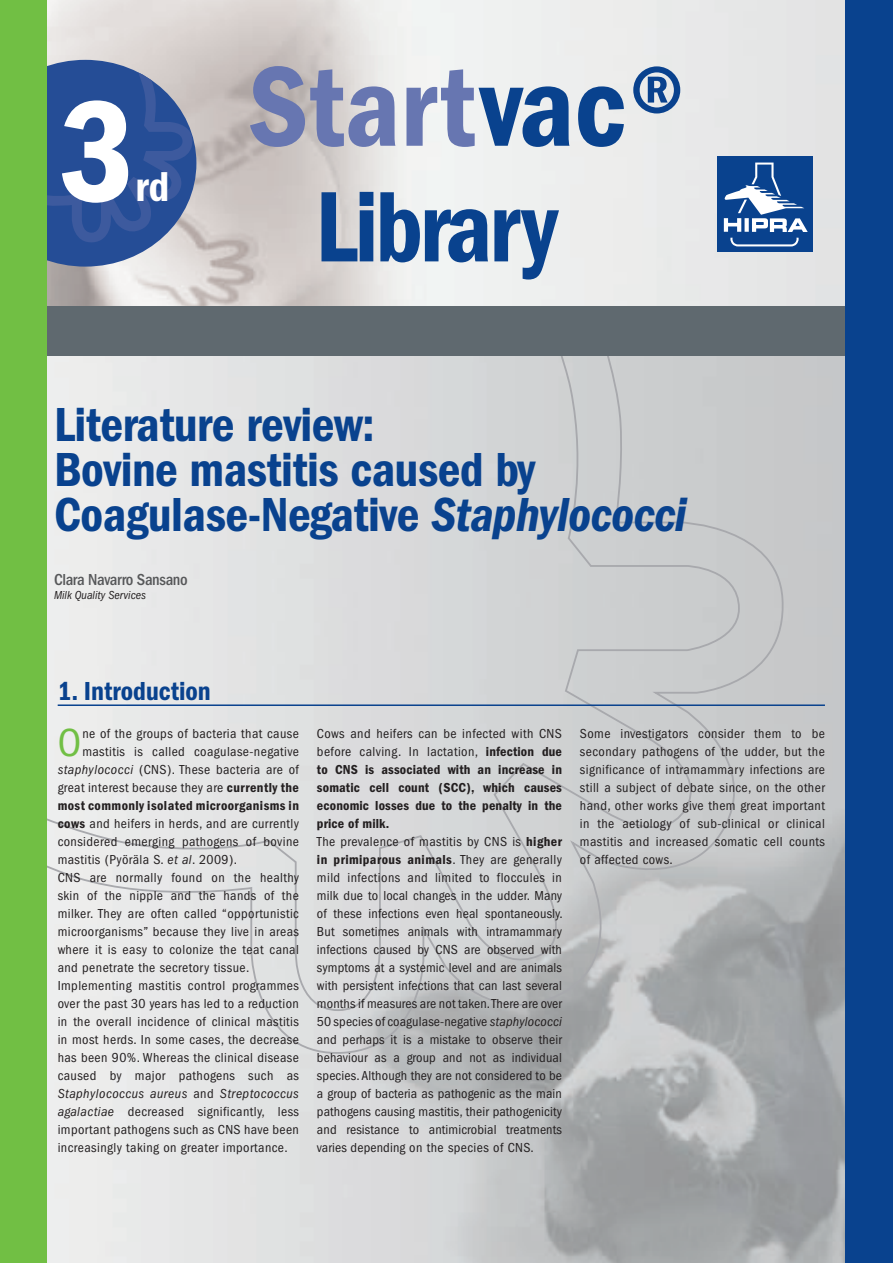
<style>
.page{position:relative;width:893px;height:1263px;background:#fff}
.page>*{position:absolute;margin:0;border:0;box-sizing:border-box;transform-origin:0 0}
.t1{font:600 condensed 148.95px "Franklin Gothic";color:#fff}
.t2{font:600 condensed 117.75px "Franklin Gothic";color:#6776b1}
.t3{font:600 condensed 103.65px "Franklin Gothic";letter-spacing:-.03em;color:#09428e;scale:.96 1}
.t4{font:600 condensed 49.5px/45px "Franklin Gothic";letter-spacing:-.01em;color:#09428e}
.t5{font:600 condensed 43.35px "Franklin Gothic";color:#fff}
.t6{font:condensed 40.5px "Franklin Gothic";color:#71bf44}
.t7{font:600 condensed 27px "Franklin Gothic";color:#09428e}
.t8{font:500 condensed 16.5px "Franklin Gothic";letter-spacing:-.02em;color:#57585a}
.t9{font:condensed 13.5px/18px "Franklin Gothic";letter-spacing:.03em;color:#231f20;text-align:justify}
.t10{font:condensed 13.5px/18px "Franklin Gothic";letter-spacing:.01em;color:#231f20}
.t11{font:600 condensed 13.5px "Franklin Gothic";letter-spacing:.03em;color:#231f20}
.t12{font:italic condensed 13.5px "Franklin Gothic";letter-spacing:.03em;color:#231f20}
.t13{font:italic condensed 12px "Franklin Gothic";color:#231f20}
.s1{color:#09428e}
.s2{font-style:italic}
.s3{font-weight:600}
.s4{font-style:normal}
</style>
<div class="page">
<svg style="left:47px;top:356px;width:743px;height:704px;background:#d4d6d6"></svg>
<img style="left:47px;top:0;width:798px;height:306px">
<div style="left:43px;top:306px;width:807px;height:50px;background:#5f696f"></div>
<div style="left:845px;top:0;width:48px;height:1263px;background:#09428e"></div>
<svg style="left:47px;top:60px;width:149px;height:207px;background:#4564a0"></svg>
<div style="left:0;top:0;width:47px;height:1263px;background:#71bf44"></div>
<hr style="left:58px;top:704px;width:767px;height:2px;background:#09428e">
<div style="left:718px;top:156px;width:95px;height:96px;background:#09428e"></div>
<svg style="left:730px;top:238px;width:69px;height:8px"></svg>
<svg style="left:724px;top:163px;width:84px;height:69px"></svg>
<h1 class="t1" style="left:60px;top:67px;width:78px">3</h1>
<h3 class="t5" style="left:136px;top:162px;width:35px">rd</h3>
<h2 class="t2" style="left:248px;top:39px;width:440px">Start<span class="s1">vac®</span></h2>
<h3 class="t3" style="left:315px;top:168px;width:254px">Library</h3>
<h3 class="t4" style="left:54px;top:402px;width:634px">Literature review:<br>Bovine mastitis caused by<br>Coagulase-Negative <span class="s2">Staphylococci</span></h3>
<p class="t8" style="left:54px;top:570px;width:135px">Clara Navarro Sansano</p>
<p class="t13" style="left:54px;top:589px;width:94px">Milk Quality Services</p>
<h3 class="t7" style="left:58px;top:676px;width:155px">1. Introduction</h3>
<h3 class="t6" style="left:58px;top:720px;width:25px">O</h3>
<p class="t9" style="left:82px;top:725px;width:218px">ne of the groups of bacteria that cause</p>
<p class="t9" style="left:82px;top:743px;width:218px">mastitis is called coagulase-negative</p>
<p class="t9" style="left:58px;top:761px;width:243px"><span class="s2">staphylococci</span> (CNS). These bacteria are of</p>
<p class="t9" style="left:58px;top:779px;width:243px">great interest because they are <span class="s3">currently the</span></p>
<p class="t11" style="left:58px;top:798px;width:243px">most commonly isolated microorganisms in</p>
<p class="t9" style="left:58px;top:815px;width:243px"><span class="s3">cows</span> and heifers in herds, and are currently</p>
<p class="t9" style="left:58px;top:833px;width:243px">considered emerging pathogens of bovine</p>
<p class="t9" style="left:58px;top:851px;width:181px">mastitis (Pyöräla S. <span class="s2">et al</span>. 2009).</p>
<p class="t9" style="left:58px;top:869px;width:243px">CNS are normally found on the healthy</p>
<p class="t9" style="left:58px;top:887px;width:243px">skin of the nipple and the hands of the</p>
<p class="t9" style="left:58px;top:905px;width:243px">milker. They are often called “opportunistic</p>
<p class="t9" style="left:58px;top:923px;width:243px">microorganisms” because they live in areas</p>
<p class="t9" style="left:58px;top:941px;width:243px">where it is easy to colonize the teat canal</p>
<p class="t9" style="left:58px;top:959px;width:193px">and penetrate the secretory tissue.</p>
<p class="t9" style="left:58px;top:977px;width:243px">Implementing mastitis control programmes</p>
<p class="t9" style="left:58px;top:995px;width:243px">over the past 30 years has led to a reduction</p>
<p class="t9" style="left:58px;top:1013px;width:243px">in the overall incidence of clinical mastitis</p>
<p class="t9" style="left:58px;top:1031px;width:243px">in most herds. In some cases, the decrease</p>
<p class="t9" style="left:58px;top:1049px;width:243px">has been 90%. Whereas the clinical disease</p>
<p class="t9" style="left:58px;top:1067px;width:243px">caused by major pathogens such as</p>
<p class="t12" style="left:58px;top:1086px;width:243px">Staphylococcus aureus <span class="s4">and</span> Streptococcus</p>
<p class="t9" style="left:58px;top:1103px;width:243px"><span class="s2">agalactiae</span> decreased significantly, less</p>
<p class="t9" style="left:58px;top:1121px;width:243px">important pathogens such as CNS have been</p>
<p class="t9" style="left:58px;top:1139px;width:232px">increasingly taking on greater importance.</p>
<p class="t10" style="left:317px;top:725px;width:247px">Cows and heifers can be infected with CNS before calving. In lactation, <span class="s3">infection due to CNS is associated with an increase in somatic cell count (SCC), which causes economic losses due to the penalty in the price of milk.<br></span>The prevalence of mastitis by CNS is <span class="s3">higher in primiparous animals</span>. They are generally mild infections and limited to floccules in milk due to local changes in the udder. Many of these infections even heal spontaneously.<br>But sometimes animals with intramammary infections caused by CNS are observed with symptoms at a systemic level and are animals with persistent infections that can last several months if measures are not taken. There are over 50 species of coagulase-negative <span class="s2">staphylococci </span>and perhaps it is a mistake to observe their behaviour as a group and not as individual species. Although they are not considered to be a group of bacteria as pathogenic as the main pathogens causing mastitis, their pathogenicity and resistance to antimicrobial treatments varies depending on the species of CNS.</p>
<p class="t9" style="left:580px;top:725px;width:246px">Some investigators consider them to be secondary pathogens of the udder, but the significance of intramammary infections are still a subject of debate since, on the other hand, other works give them great important in the aetiology of sub-clinical or clinical mastitis and increased somatic cell counts of affected cows.</p>
</div>
